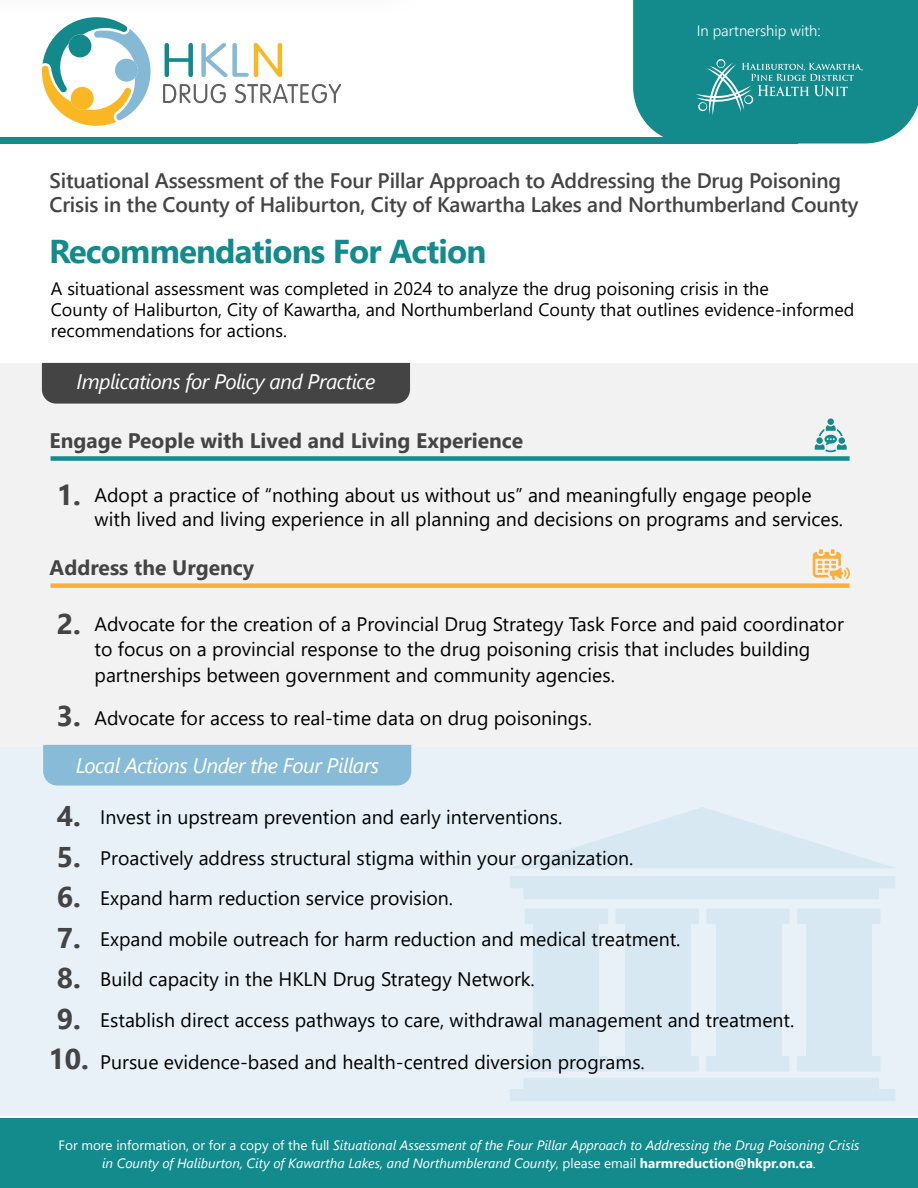
<style>
.page{position:relative;width:918px;height:1188px;background:#fff}
.page>*{position:absolute;margin:0;border:0;box-sizing:border-box;transform-origin:0 0}
.t1{font:700 33px "Segoe UI";letter-spacing:-.025em;color:#138a8c}
.t2{font:700 28.5px/40.5px "Segoe UI";color:#444}
.t3{font:600 21px/24px "Segoe UI";letter-spacing:-.01em;color:#444}
.t4{font:italic 21px "Segoe UI";letter-spacing:-.025em;color:#fff}
.t5{font:700 21px "Segoe UI";color:#444}
.t6{font:19.5px/40.8px "Segoe UI";color:#000}
.t7{font:18px/21px "Segoe UI";color:#000}
.t8{font:300 15px "Segoe UI";color:#fff}
.t9{font:italic 13.5px/18px "Segoe UI";color:#fff;text-align:center}
.s1{font-style:normal}
.s2{font-weight:700;font-style:normal}
</style>
<div class="page">
<div style="left:0;top:747px;width:918px;height:369px;background:#e7f1f7"></div>
<svg style="left:512px;top:807px;width:381px;height:61px"></svg>
<div style="left:510px;top:876px;width:385px;height:12px;background:#d8e8f2"></div>
<div style="left:524px;top:888px;width:355px;height:11px;background:#d8e8f2"></div>
<div style="left:510px;top:1089px;width:385px;height:12px;background:#d8e8f2"></div>
<div style="left:524px;top:1078px;width:355px;height:11px;background:#d8e8f2"></div>
<div style="left:525px;top:908px;width:83px;height:16px;background:#d8e8f2"></div>
<div style="left:616px;top:908px;width:83px;height:16px;background:#d8e8f2"></div>
<div style="left:706px;top:908px;width:84px;height:16px;background:#d8e8f2"></div>
<div style="left:797px;top:908px;width:83px;height:16px;background:#d8e8f2"></div>
<div style="left:525px;top:1056px;width:83px;height:16px;background:#d8e8f2"></div>
<div style="left:616px;top:1056px;width:83px;height:16px;background:#d8e8f2"></div>
<div style="left:706px;top:1056px;width:84px;height:16px;background:#d8e8f2"></div>
<div style="left:797px;top:1056px;width:83px;height:16px;background:#d8e8f2"></div>
<div style="left:533px;top:924px;width:66px;height:132px;background:#d8e8f2"></div>
<div style="left:625px;top:924px;width:66px;height:132px;background:#d8e8f2"></div>
<div style="left:716px;top:924px;width:65px;height:132px;background:#d8e8f2"></div>
<div style="left:807px;top:924px;width:65px;height:132px;background:#d8e8f2"></div>
<div style="left:0;top:363px;width:918px;height:384px;background:#f2f2f2"></div>
<div style="left:42px;top:363px;width:368px;height:41px;background:#444"></div>
<div style="left:827px;top:418px;width:7px;height:7px;background:#138a8c;border-radius:50%"></div>
<svg style="left:815px;top:425px;width:32px;height:27px"></svg>
<svg style="left:813px;top:549px;width:37px;height:31px"></svg>
<svg style="left:41px;top:17px;width:300px;height:109px"></svg>
<svg style="left:633px;top:0;width:285px;height:144px;background:#219192"></svg>
<div style="left:0;top:137px;width:797px;height:7px;background:#138a8c"></div>
<div style="left:0;top:1118px;width:918px;height:70px;background:#138a8c"></div>
<div style="left:51px;top:456px;width:799px;height:5px;background:#138a8c"></div>
<div style="left:51px;top:583px;width:799px;height:5px;background:#faaf3b"></div>
<div style="left:43px;top:745px;width:368px;height:41px;background:#88bbd8"></div>
<p class="t8" style="left:697px;top:16px;width:126px">In partnership with:</p>
<p class="t3" style="left:50px;top:167px;width:810px">Situational Assessment of the Four Pillar Approach to Addressing the Drug Poisoning<br>Crisis in the County of Haliburton, City of Kawartha Lakes and Northumberland County</p>
<h1 class="t1" style="left:49px;top:220px;width:439px">Recommendations For Action</h1>
<p class="t7" style="left:51px;top:277px;width:805px">A situational assessment was completed in 2024 to analyze the drug poisoning crisis in the<br>County of Haliburton, City of Kawartha, and Northumberland County that outlines evidence-informed recommendations for actions.</p>
<p class="t4" style="left:77px;top:362px;width:300px">Implications for Policy and Practice</p>
<p class="t5" style="left:50px;top:421px;width:475px">Engage People with Lived and Living Experience</p>
<p class="t6" style="left:95px;top:482px;width:750px;line-height:24px">Adopt a practice of “nothing about us without us” and meaningfully engage people with lived and living experience in all planning and decisions on programs and services.</p>
<p class="t5" style="left:50px;top:548px;width:206px">Address the Urgency</p>
<p class="t6" style="left:95px;top:610px;width:751px;line-height:25.5px">Advocate for the creation of a Provincial Drug Strategy Task Force and paid coordinator to focus on a provincial response to the drug poisoning crisis that includes building partnerships between government and community agencies.</p>
<p class="t6" style="left:95px;top:696px;width:499px">Advocate for access to real-time data on drug poisonings.</p>
<h2 class="t2" style="left:57px;top:472px;width:26px">1.</h2>
<h2 class="t2" style="left:57px;top:601px;width:26px">2.</h2>
<h2 class="t2" style="left:57px;top:694px;width:26px">3.</h2>
<p class="t4" style="left:76px;top:746px;width:305px">Local Actions Under the Four Pillars</p>
<h2 class="t2" style="left:48px;top:794px;width:42px">4.<br>5.<br>6.<br>7.<br>8.<br>9.<br>10.</h2>
<p class="t6" style="left:100px;top:795px;width:696px">Invest in upstream prevention and early interventions.<br>Proactively address structural stigma within your organization.<br>Expand harm reduction service provision.<br>Expand mobile outreach for harm reduction and medical treatment.<br>Build capacity in the HKLN Drug Strategy Network.<br>Establish direct access pathways to care, withdrawal management and treatment.<br>Pursue evidence-based and health-centred diversion programs.</p>
<p class="t9" style="left:59px;top:1134px;width:803px"><span class="s1">For more information, or for a copy of the full</span> Situational Assessment of the Four Pillar Approach to Addressing the Drug Poisoning Crisis in County of Haliburton, City of Kawartha Lakes, and Northumblerand County<span class="s1">, please email</span> <span class="s2">harmreduction@hkpr.on.ca</span><span class="s1">.</span></p>
</div>
